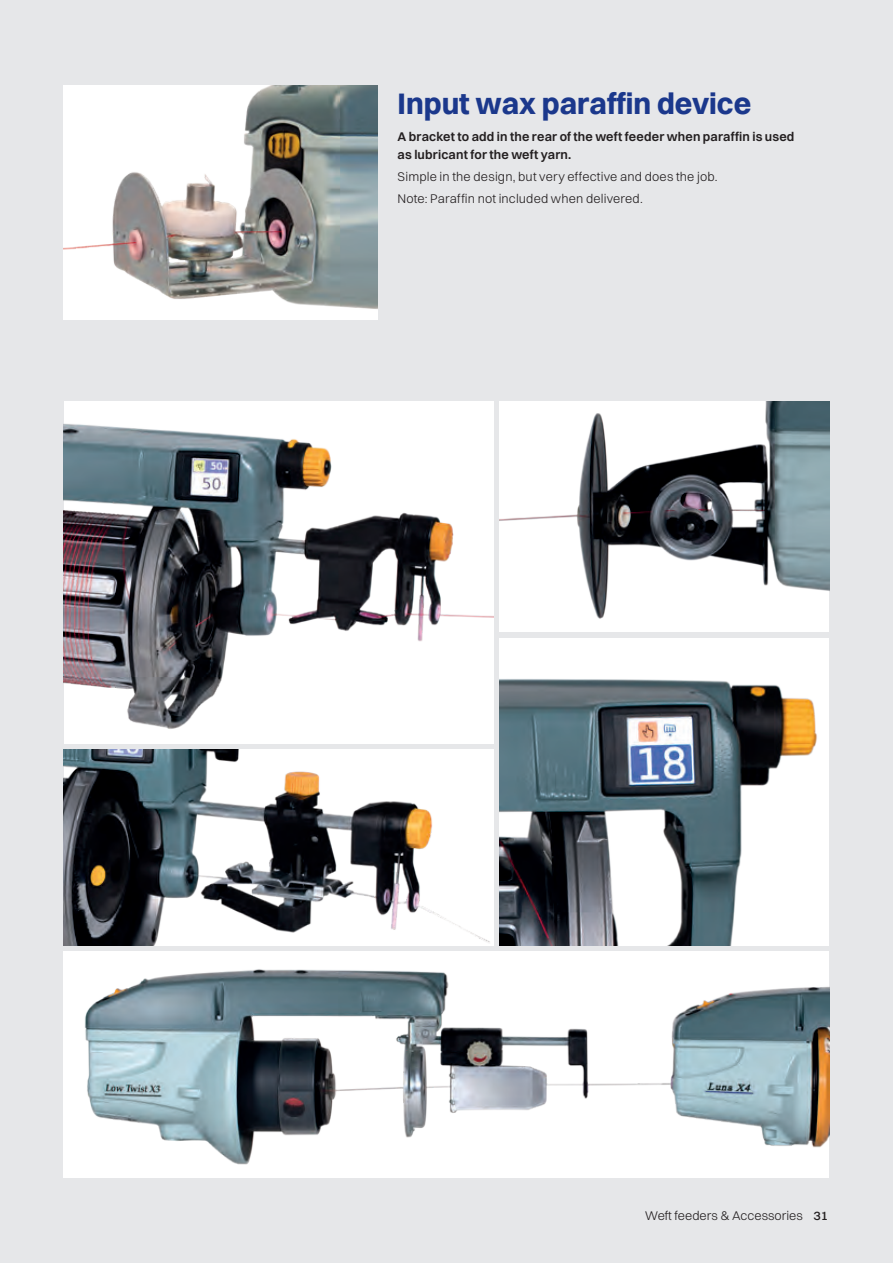
<style>
.page{position:relative;width:893px;height:1263px;background:#e6e7e9}
.page>*{position:absolute;margin:0;border:0;box-sizing:border-box;transform-origin:0 0}
.t1{font:700 30px "Switzer";color:#1b388c}
.t2{font:300 12.75px/22.2px "Switzer";letter-spacing:.01em;color:#231f20}
.t3{font:600 12.75px/18px "Switzer";letter-spacing:.01em;color:#231f20}
.s1{font-weight:500}
</style>
<div class="page">
<img style="left:64px;top:85px;width:314px;height:235px">
<img style="left:64px;top:401px;width:429px;height:342px">
<img style="left:500px;top:638px;width:329px;height:307px">
<img style="left:64px;top:749px;width:429px;height:196px">
<img style="left:64px;top:951px;width:765px;height:227px">
<img style="left:500px;top:401px;width:329px;height:230px">
<h1 class="t1" style="left:398px;top:85px;width:355px">Input wax paraffin device</h1>
<p class="t3" style="left:398px;top:127px;width:398px">A bracket to add in the rear of the weft feeder when paraffin is used as lubricant for the weft yarn.</p>
<p class="t2" style="left:398px;top:166px;width:322px">Simple in the design, but very effective and does the job.<br>Note: Paraffin not included when delivered.</p>
<p class="t2" style="left:645px;top:1204px;width:185px">Weft feeders &amp; Accessories <span class="s1">31</span></p>
</div>
